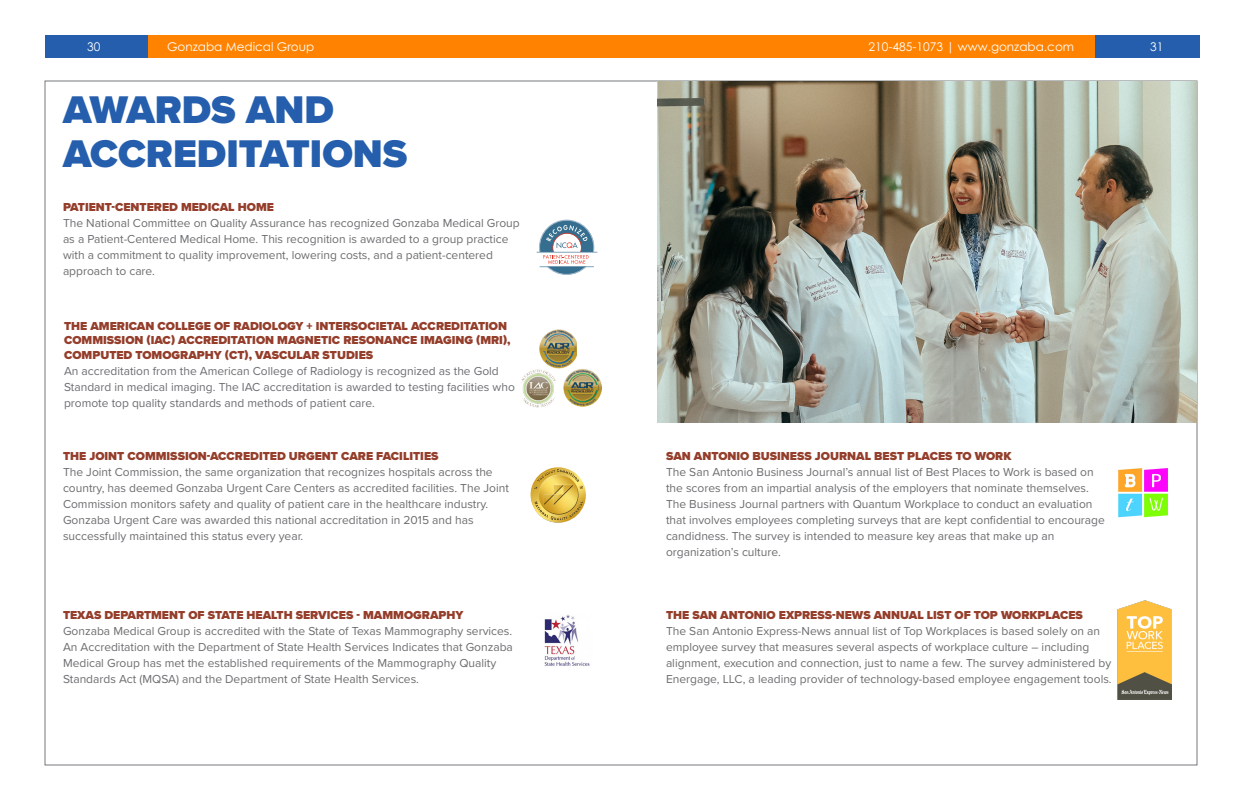
<style>
.page{position:relative;width:1242px;height:810px;background:#fff}
.page>*{position:absolute;margin:0;border:0;box-sizing:border-box;transform-origin:0 0}
.PROX_TITLES{font:900 40px/44px "Proxima Nova";color:#245eac}
.PROX_CONTENT{font:12px/16px "Proxima Nova";color:#6c6d70}
.PROX_-_Location_TITLES{font:900 12px/14.4px "Proxima Nova";color:#943e2b}
.t1{font:12px "Century Gothic Pro";color:#fff}
</style>
<div class="page">
<div style="left:45px;top:35px;width:103px;height:23px;background:#245eac"></div>
<div style="left:1095px;top:35px;width:105px;height:23px;background:#245eac"></div>
<div style="left:149px;top:35px;width:472px;height:23px;background:#ff8300"></div>
<div style="left:621px;top:35px;width:474px;height:23px;background:#ff8300"></div>
<img style="left:564px;top:369px;width:37px;height:38px">
<img style="left:521px;top:368px;width:36px;height:40px">
<img style="left:540px;top:330px;width:37px;height:38px">
<hr style="left:537px;top:252px;width:60px;height:1px;background:#356e8e">
<svg style="left:539px;top:220px;width:55px;height:55px"></svg>
<img style="left:530px;top:467px;width:56px;height:56px">
<img style="left:544px;top:614px;width:46px;height:52px">
<img style="left:1118px;top:468px;width:50px;height:50px">
<img style="left:1117px;top:600px;width:54px;height:100px">
<img style="left:657px;top:81px;width:540px;height:342px">
<div style="left:1131px;top:653px;width:27px;height:11px;background:#febf3f"></div>
<p class="t1" style="left:87px;top:39px;width:15px">30</p>
<p class="t1" style="left:167px;top:39px;width:149px">Gonzaba Medical Group</p>
<p class="t1" style="left:869px;top:39px;width:207px">210-485-1073 | www.gonzaba.com</p>
<p class="t1" style="left:1150px;top:39px;width:15px">31</p>
<p class="PROX_TITLES" style="left:63px;top:87px;width:346px">AWARDS AND<br>ACCREDITATIONS</p>
<p class="PROX_-_Location_TITLES" style="left:63px;top:200px;width:212px">PATIENT-CENTERED MEDICAL HOME</p>
<p class="PROX_CONTENT" style="left:63px;top:215px;width:458px">The National Committee on Quality Assurance has recognized Gonzaba Medical Group as a Patient-Centered Medical Home. This recognition is awarded to a group practice with a commitment to quality improvement, lowering costs, and a patient-centered approach to care.</p>
<p class="PROX_-_Location_TITLES" style="left:64px;top:319px;width:448px">THE AMERICAN COLLEGE OF RADIOLOGY + INTERSOCIETAL ACCREDITATION<br>COMMISSION (IAC) ACCREDITATION MAGNETIC RESONANCE IMAGING (MRI),<br>COMPUTED TOMOGRAPHY (CT), VASCULAR STUDIES</p>
<p class="PROX_CONTENT" style="left:64px;top:362px;width:452px">An accreditation from the American College of Radiology is recognized as the Gold<br>Standard in medical imaging. The IAC accreditation is awarded to testing facilities who promote top quality standards and methods of patient care.</p>
<p class="PROX_-_Location_TITLES" style="left:63px;top:449px;width:377px">THE JOINT COMMISSION-ACCREDITED URGENT CARE FACILITIES</p>
<p class="PROX_CONTENT" style="left:63px;top:464px;width:447px">The Joint Commission, the same organization that recognizes hospitals across the country, has deemed Gonzaba Urgent Care Centers as accredited facilities. The Joint Commission monitors safety and quality of patient care in the healthcare industry.<br>Gonzaba Urgent Care was awarded this national accreditation in 2015 and has successfully maintained this status every year.</p>
<p class="PROX_-_Location_TITLES" style="left:63px;top:608px;width:402px">TEXAS DEPARTMENT OF STATE HEALTH SERVICES - MAMMOGRAPHY</p>
<p class="PROX_CONTENT" style="left:63px;top:623px;width:451px">Gonzaba Medical Group is accredited with the State of Texas Mammography services.<br>An Accreditation with the Department of State Health Services Indicates that Gonzaba Medical Group has met the established requirements of the Mammography Quality Standards Act (MQSA) and the Department of State Health Services.</p>
<p class="PROX_-_Location_TITLES" style="left:666px;top:449px;width:347px">SAN ANTONIO BUSINESS JOURNAL BEST PLACES TO WORK</p>
<p class="PROX_CONTENT" style="left:666px;top:464px;width:440px">The San Antonio Business Journal’s annual list of Best Places to Work is based on the scores from an impartial analysis of the employers that nominate themselves.<br>The Business Journal partners with Quantum Workplace to conduct an evaluation that involves employees completing surveys that are kept confidential to encourage candidness. The survey is intended to measure key areas that make up an organization’s culture.</p>
<p class="PROX_-_Location_TITLES" style="left:666px;top:608px;width:418px">THE SAN ANTONIO EXPRESS-NEWS ANNUAL LIST OF TOP WORKPLACES</p>
<p class="PROX_CONTENT" style="left:666px;top:623px;width:447px">The San Antonio Express-News annual list of Top Workplaces is based solely on an employee survey that measures several aspects of workplace culture – including alignment, execution and connection, just to name a few. The survey administered by Energage, LLC, a leading provider of technology-based employee engagement tools.</p>
</div>
